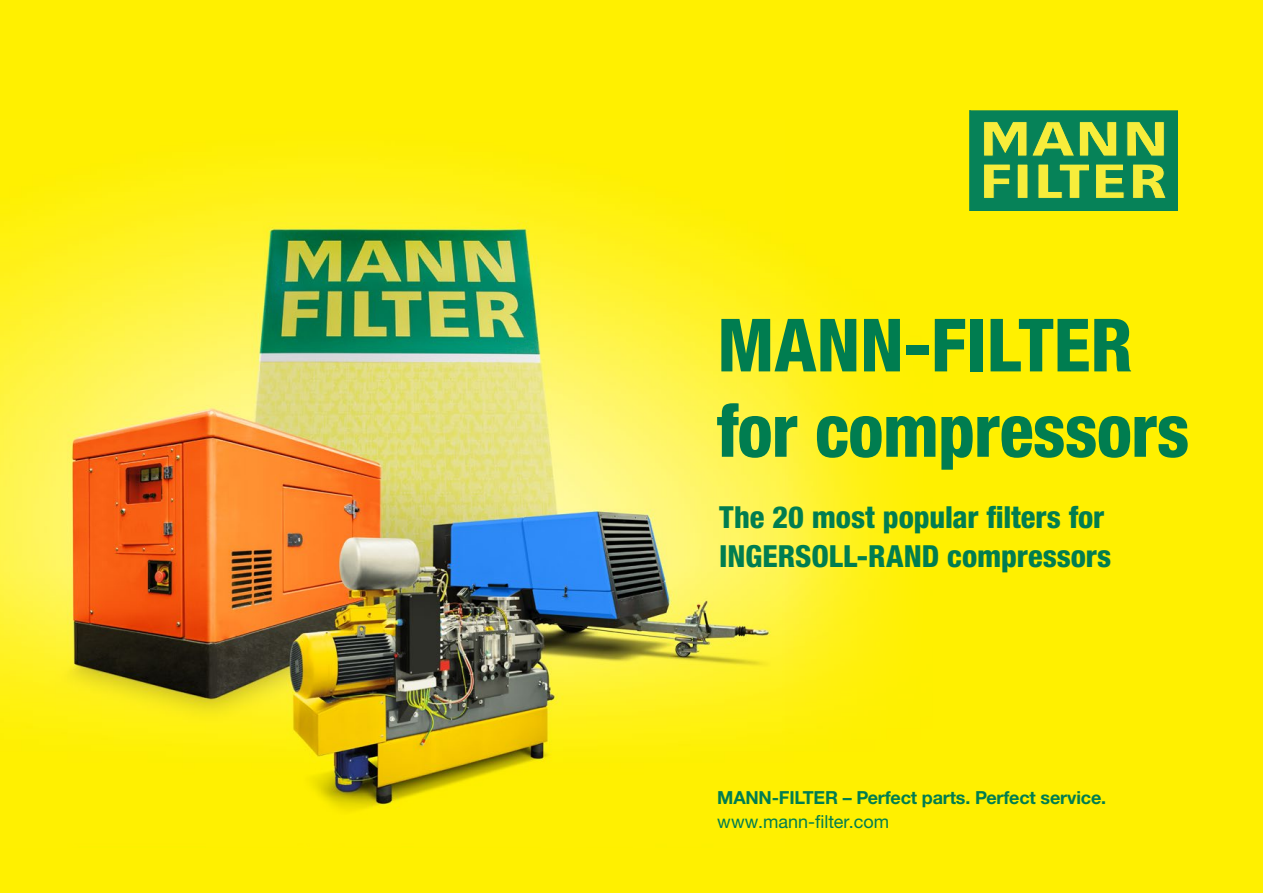
<style>
.page{position:relative;width:1263px;height:893px;background:#fff000}
.page>*{position:absolute;margin:0;border:0;box-sizing:border-box;transform-origin:0 0}
.t1{font:800 condensed 73.5px/85.3px "Helvetica Neue LTW1 G";letter-spacing:-.01em;color:#007d50}
.t2{font:800 condensed 30.45px/39.2px "Helvetica Neue LT Pro";letter-spacing:-.005em;color:#007d50}
.t3{font:700 18px "Helvetica Neue LTW1 G";letter-spacing:-.01em;color:#007d50}
.t4{font:18px "Helvetica Neue LTW1 G";color:#007d50}
</style>
<div class="page">
<img style="left:0;top:156px;width:891px;height:655px">
<svg style="left:972px;top:113px;width:204px;height:96px;background:#53a44e"></svg>
<div style="left:970px;top:111px;width:208px;height:100px;border:1px solid #068258"></div>
<h1 class="t1" style="left:717px;top:302px;width:474px">MANN-FILTER for compressors</h1>
<p class="t2" style="left:719px;top:497px;width:394px">The 20 most popular filters for<br>INGERSOLL-RAND compressors</p>
<p class="t3" style="left:717px;top:787px;width:390px">MANN-FILTER – Perfect parts. Perfect service.</p>
<p class="t4" style="left:717px;top:811px;width:173px">www.mann-filter.com</p>
</div>
